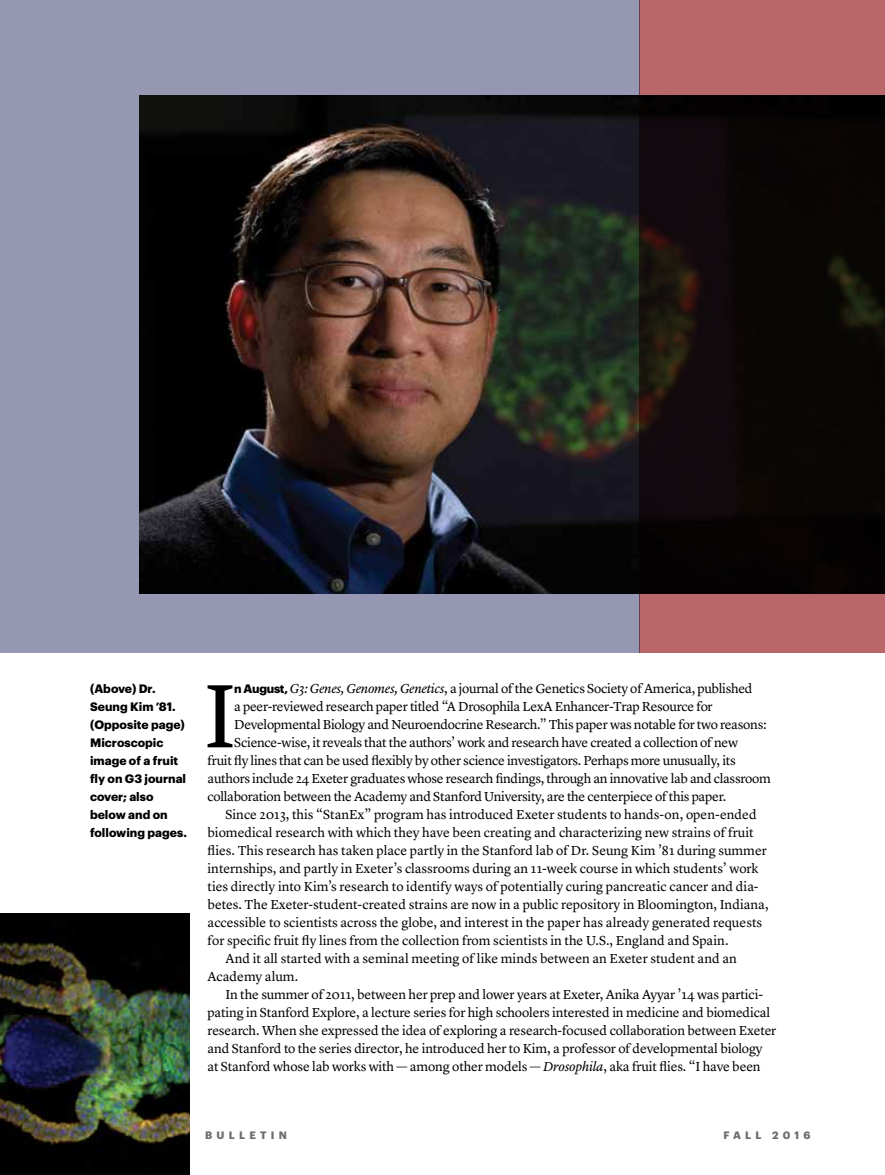
<style>
.page{position:relative;width:885px;height:1175px;background:#fff}
.page>*{position:absolute;margin:0;border:0;box-sizing:border-box;transform-origin:0 0}
.t1{font:93.3px "Lyon Text";color:#000}
.t2{font:13.5px "Lyon Text";letter-spacing:-.01em;color:#000}
.t3{font:700 12px/18px "Graphik";color:#000}
.t4{font:700 10.5px "Graphik";letter-spacing:.405em;color:#6d6e71}
.s1{font-family:"Graphik";font-weight:700;font-size:12px}
.s2{font-style:italic}
</style>
<div class="page">
<div style="left:0;top:0;width:638px;height:652px;background:#9697b2"></div>
<img style="left:140px;top:95px;width:498px;height:498px">
<svg style="left:638px;top:0;width:246px;height:652px;background:#341e1d"></svg>
<img style="left:0;top:914px;width:189px;height:260px">
<p class="t3" style="left:90px;top:679px;width:98px">(Above) Dr.<br>Seung Kim ’81. (Opposite page)<br>Microscopic image of a fruit fly on G3 journal cover; also below and on following pages.</p>
<h1 class="t1" style="left:203px;top:645px;width:35px">I</h1>
<p class="t2" style="left:234px;top:678px;width:519px"><span class="s1">n August,</span> <span class="s2">G3: Genes, Genomes, Genetics</span>, a journal of the Genetics Society of America, published</p>
<p class="t2" style="left:234px;top:696px;width:480px">a peer-reviewed research paper titled “A Drosophila LexA Enhancer-Trap Resource for</p>
<p class="t2" style="left:234px;top:714px;width:533px">Developmental Biology and Neuroendocrine Research.” This paper was notable for two reasons:</p>
<p class="t2" style="left:234px;top:732px;width:505px">Science-wise, it reveals that the authors’ work and research have created a collection of new</p>
<p class="t2" style="left:207px;top:750px;width:529px">fruit fly lines that can be used flexibly by other science investigators. Perhaps more unusually, its</p>
<p class="t2" style="left:207px;top:768px;width:564px">authors include 24 Exeter graduates whose research findings, through an innovative lab and classroom</p>
<p class="t2" style="left:207px;top:786px;width:520px">collaboration between the Academy and Stanford University, are the centerpiece of this paper.</p>
<p class="t2" style="left:225px;top:804px;width:532px">Since 2013, this “StanEx” program has introduced Exeter students to hands-on, open-ended</p>
<p class="t2" style="left:207px;top:822px;width:547px">biomedical research with which they have been creating and characterizing new strains of fruit</p>
<p class="t2" style="left:207px;top:840px;width:560px">flies. This research has taken place partly in the Stanford lab of Dr. Seung Kim ’81 during summer</p>
<p class="t2" style="left:207px;top:858px;width:552px">internships, and partly in Exeter’s classrooms during an 11-week course in which students’ work</p>
<p class="t2" style="left:207px;top:876px;width:552px">ties directly into Kim’s research to identify ways of potentially curing pancreatic cancer and dia-</p>
<p class="t2" style="left:207px;top:894px;width:562px">betes. The Exeter-student-created strains are now in a public repository in Bloomington, Indiana,</p>
<p class="t2" style="left:207px;top:912px;width:556px">accessible to scientists across the globe, and interest in the paper has already generated requests</p>
<p class="t2" style="left:207px;top:930px;width:522px">for specific fruit fly lines from the collection from scientists in the U.S., England and Spain.</p>
<p class="t2" style="left:225px;top:948px;width:512px">And it all started with a seminal meeting of like minds between an Exeter student and an</p>
<p class="t2" style="left:207px;top:966px;width:92px">Academy alum.</p>
<p class="t2" style="left:225px;top:984px;width:538px">In the summer of 2011, between her prep and lower years at Exeter, Anika Ayyar ’14 was partici-</p>
<p class="t2" style="left:207px;top:1002px;width:564px">pating in Stanford Explore, a lecture series for high schoolers interested in medicine and biomedical</p>
<p class="t2" style="left:207px;top:1020px;width:570px">research. When she expressed the idea of exploring a research-focused collaboration between Exeter</p>
<p class="t2" style="left:207px;top:1038px;width:556px">and Stanford to the series director, he introduced her to Kim, a professor of developmental biology</p>
<p class="t2" style="left:207px;top:1056px;width:554px">at Stanford whose lab works with — among other models — <span class="s2">Drosophila</span>, aka fruit flies. “I have been</p>
<p class="t4" style="left:205px;top:1126px;width:83px">BULLETIN</p>
<p class="t4" style="left:723px;top:1126px;width:89px">FALL 2016</p>
</div>
